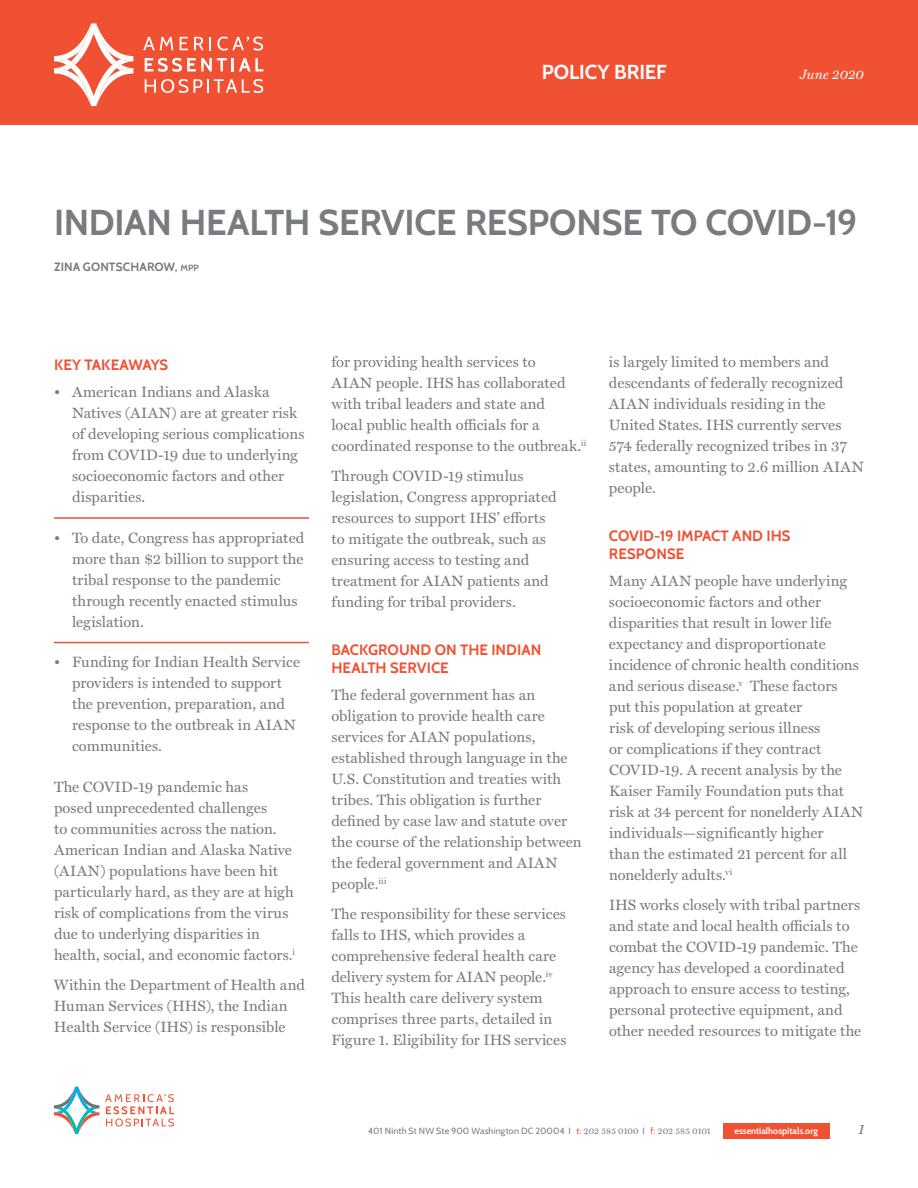
<style>
.page{position:relative;width:918px;height:1188px;background:#fff}
.page>*{position:absolute;margin:0;border:0;box-sizing:border-box;transform-origin:0 0}
.t1{font:700 36px "Cabin";letter-spacing:-.01em;color:#787c81}
.t2{font:700 20.25px "Cabin";letter-spacing:-.005em;color:#fff}
.t3{font:15px/21px "Miller Text";letter-spacing:.005em;color:#787c81}
.t4{font:700 15px/18.8px "Cabin";color:#f05133}
.t5{font:italic 15px "Miller Text";color:#787c81}
.t6{font:italic 13.5px "Miller Text";color:#fff}
.t7{font:700 12px "Cabin";letter-spacing:.01em;color:#787c81}
.t8{font:9px "Cabin";letter-spacing:.015em;color:#787c81}
.t9{font:700 9px "Cabin";color:#fff}
.s1{font-size:9px}
.s2{color:#f05133}
.s3{font-family:"Miller Text"}
</style>
<div class="page">
<div style="left:723px;top:1124px;width:106px;height:15px;background:#f05133"></div>
<svg style="left:105px;top:1094px;width:69px;height:33px"></svg>
<svg style="left:54px;top:1087px;width:45px;height:47px"></svg>
<div style="left:0;top:0;width:918px;height:124px;background:#f05133"></div>
<svg style="left:143px;top:37px;width:30px;height:13px"></svg>
<svg style="left:180px;top:37px;width:8px;height:13px"></svg>
<svg style="left:194px;top:37px;width:17px;height:13px"></svg>
<svg style="left:145px;top:58px;width:118px;height:14px"></svg>
<svg style="left:145px;top:79px;width:118px;height:14px"></svg>
<svg style="left:217px;top:37px;width:46px;height:14px"></svg>
<svg style="left:54px;top:23px;width:79px;height:83px"></svg>
<hr style="left:54px;top:517px;width:255px;height:2px;background:#f05133">
<hr style="left:54px;top:642px;width:255px;height:1px;background:#f05133">
<h2 class="t2" style="left:542px;top:60px;width:127px">POLICY BRIEF</h2>
<p class="t6" style="left:800px;top:67px;width:65px">June 2020</p>
<h1 class="t1" style="left:54px;top:200px;width:805px">INDIAN HEALTH SERVICE RESPONSE TO COVID-19</h1>
<p class="t7" style="left:54px;top:259px;width:146px">ZINA GONTSCHAROW, <span class="s1">MPP</span></p>
<p class="t4" style="left:54px;top:356px;width:116px">KEY TAKEAWAYS</p>
<p class="t3" style="left:72px;top:382px;width:234px;text-indent:-18px">• American Indians and Alaska<br>Natives (AIAN) are at greater risk of developing serious complications from COVID-19 due to underlying socioeconomic factors and other disparities.</p>
<p class="t3" style="left:72px;top:528px;width:234px;text-indent:-18px">• To date, Congress has appropriated more than $2 billion to support the tribal response to the pandemic through recently enacted stimulus legislation.</p>
<p class="t3" style="left:72px;top:652px;width:230px;text-indent:-18px">• Funding for Indian Health Service providers is intended to support the prevention, preparation, and response to the outbreak in AIAN communities.</p>
<p class="t3" style="left:54px;top:777px;width:243px">The COVID-19 pandemic has<br>posed unprecedented challenges<br>to communities across the nation.<br>American Indian and Alaska Native (AIAN) populations have been hit particularly hard, as they are at high risk of complications from the virus due to underlying disparities in health, social, and economic factors.<sup>i</sup></p>
<p class="t3" style="left:54px;top:975px;width:252px">Within the Department of Health and<br>Human Services (HHS), the Indian<br>Health Service (IHS) is responsible</p>
<p class="t3" style="left:331px;top:352px;width:257px">for providing health services to<br>AIAN people. IHS has collaborated with tribal leaders and state and<br>local public health officials for a coordinated response to the outbreak.<sup>ii</sup></p>
<p class="t3" style="left:332px;top:466px;width:227px">Through COVID-19 stimulus legislation, Congress appropriated resources to support IHS’ efforts to mitigate the outbreak, such as ensuring access to testing and treatment for AIAN patients and funding for tribal providers.</p>
<p class="t4" style="left:332px;top:640px;width:211px">BACKGROUND ON THE INDIAN<br>HEALTH SERVICE</p>
<p class="t3" style="left:332px;top:685px;width:252px">The federal government has an obligation to provide health care services for AIAN populations, established through language in the<br>U.S. Constitution and treaties with tribes. This obligation is further defined by case law and statute over the course of the relationship between the federal government and AIAN people.<sup>iii</sup></p>
<p class="t3" style="left:331px;top:904px;width:237px">The responsibility for these services falls to IHS, which provides a comprehensive federal health care delivery system for AIAN people.<sup>iv </sup>This health care delivery system comprises three parts, detailed in Figure 1. Eligibility for IHS services</p>
<p class="t3" style="left:609px;top:352px;width:256px">is largely limited to members and descendants of federally recognized<br>AIAN individuals residing in the<br>United States. IHS currently serves<br>574 federally recognized tribes in 37 states, amounting to 2.6 million AIAN people.</p>
<p class="t4" style="left:609px;top:526px;width:183px">COVID-19 IMPACT AND IHS<br>RESPONSE</p>
<p class="t3" style="left:609px;top:571px;width:256px">Many AIAN people have underlying socioeconomic factors and other disparities that result in lower life expectancy and disproportionate incidence of chronic health conditions and serious disease.<sup>v</sup> These factors put this population at greater<br>risk of developing serious illness<br>or complications if they contract COVID-19. A recent analysis by the Kaiser Family Foundation puts that risk at 34 percent for nonelderly AIAN individuals—significantly higher<br>than the estimated 21 percent for all nonelderly adults.<sup>vi</sup></p>
<p class="t3" style="left:609px;top:895px;width:254px">IHS works closely with tribal partners and state and local health officials to combat the COVID-19 pandemic. The agency has developed a coordinated approach to ensure access to testing, personal protective equipment, and other needed resources to mitigate the</p>
<p class="t8" style="left:368px;top:1125px;width:344px">401 Ninth St NW Ste 900 Washington DC 20004 I <span class="s2">t:</span> <span class="s3">202 585 0100</span> I <span class="s2">f:</span> <span class="s3">202 585 0101</span></p>
<p class="t9" style="left:734px;top:1126px;width:85px">essentialhospitals.org</p>
<p class="t5" style="left:858px;top:1120px;width:8px">1</p>
</div>
